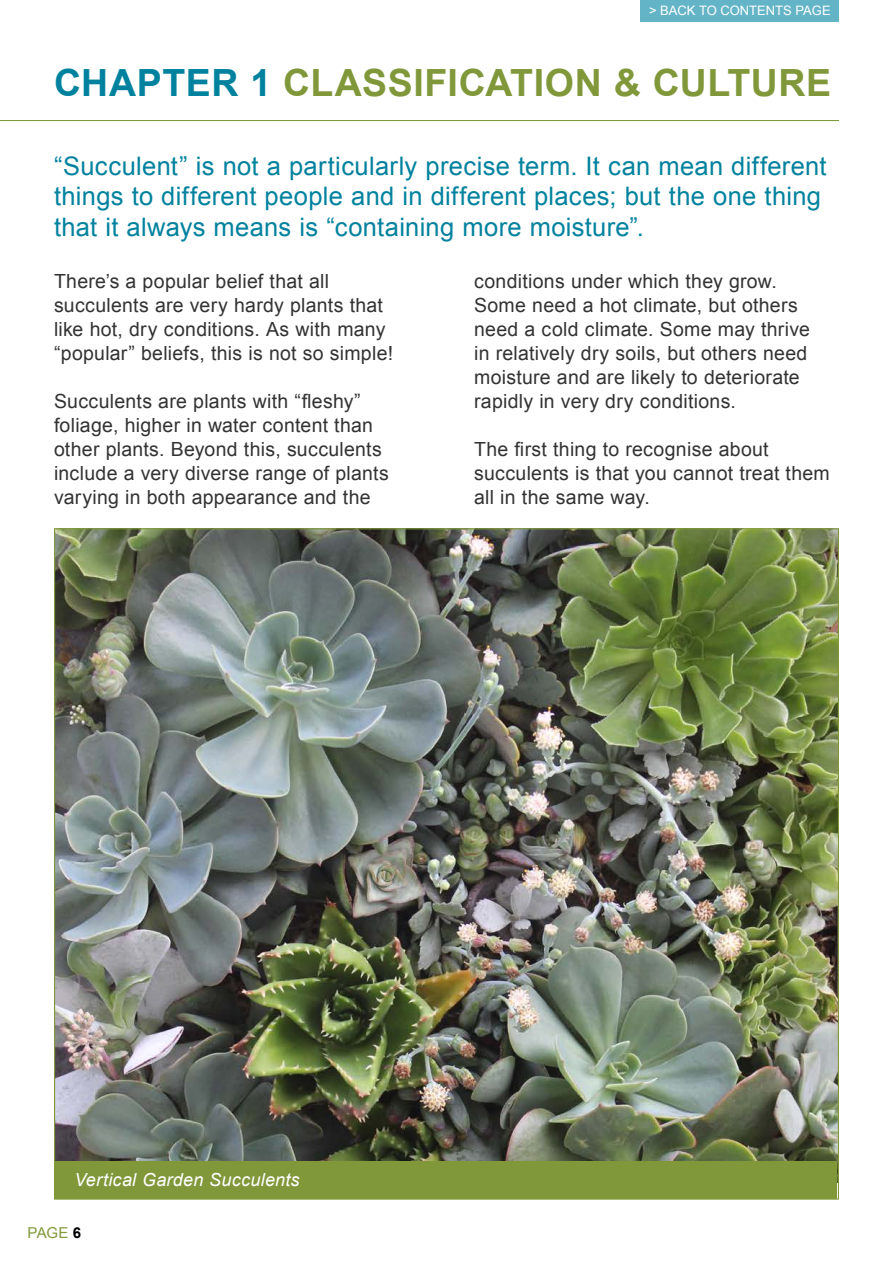
<style>
.page{position:relative;width:893px;height:1263px;background:#fff}
.page>*{position:absolute;margin:0;border:0;box-sizing:border-box;transform-origin:0 0}
.t1{font:700 37.5px "Arial";letter-spacing:.015em;color:#80983a}
.t2{font:25.5px/30.6px "Arial";letter-spacing:.015em;color:#00829e}
.t3{font:19.5px/24px "Arial";letter-spacing:.015em;color:#333}
.t4{font:italic 18px "Arial";letter-spacing:.015em;color:#fff}
.t5{font:15px "Arial";color:#80983a}
.t6{font:13.05px "Arial";color:#fff}
.s1{color:#00829e}
.s2{font-weight:700;color:#000}
</style>
<div class="page">
<div style="left:641px;top:0;width:198px;height:21px;background:#64b4c7"></div>
<hr style="left:0;top:120px;width:839px;height:1px;background:#80983a">
<img style="left:54px;top:528px;width:785px;height:672px">
<p class="t6" style="left:649px;top:2px;width:183px">&gt; BACK TO CONTENTS PAGE</p>
<h1 class="t1" style="left:54px;top:58px;width:779px"><span class="s1">CHAPTER 1</span> CLASSIFICATION &amp; CULTURE</h1>
<h2 class="t2" style="left:54px;top:151px;width:774px">“Succulent” is not a particularly precise term. It can mean different things to different people and in different places; but the one thing that it always means is “containing more moisture”.</h2>
<p class="t3" style="left:54px;top:269px;width:341px">There’s a popular belief that all succulents are very hardy plants that like hot, dry conditions. As with many “popular” beliefs, this is not so simple!</p>
<p class="t3" style="left:54px;top:389px;width:336px">Succulents are plants with “fleshy” foliage, higher in water content than other plants. Beyond this, succulents include a very diverse range of plants varying in both appearance and the</p>
<p class="t3" style="left:474px;top:269px;width:337px">conditions under which they grow.<br>Some need a hot climate, but others need a cold climate. Some may thrive in relatively dry soils, but others need moisture and are likely to deteriorate rapidly in very dry conditions.</p>
<p class="t3" style="left:474px;top:437px;width:357px">The first thing to recognise about succulents is that you cannot treat them all in the same way.</p>
<p class="t4" style="left:74px;top:1168px;width:227px">Vertical Garden Succulents</p>
<p class="t5" style="left:28px;top:1223px;width:55px">PAGE <span class="s2">6</span></p>
</div>
